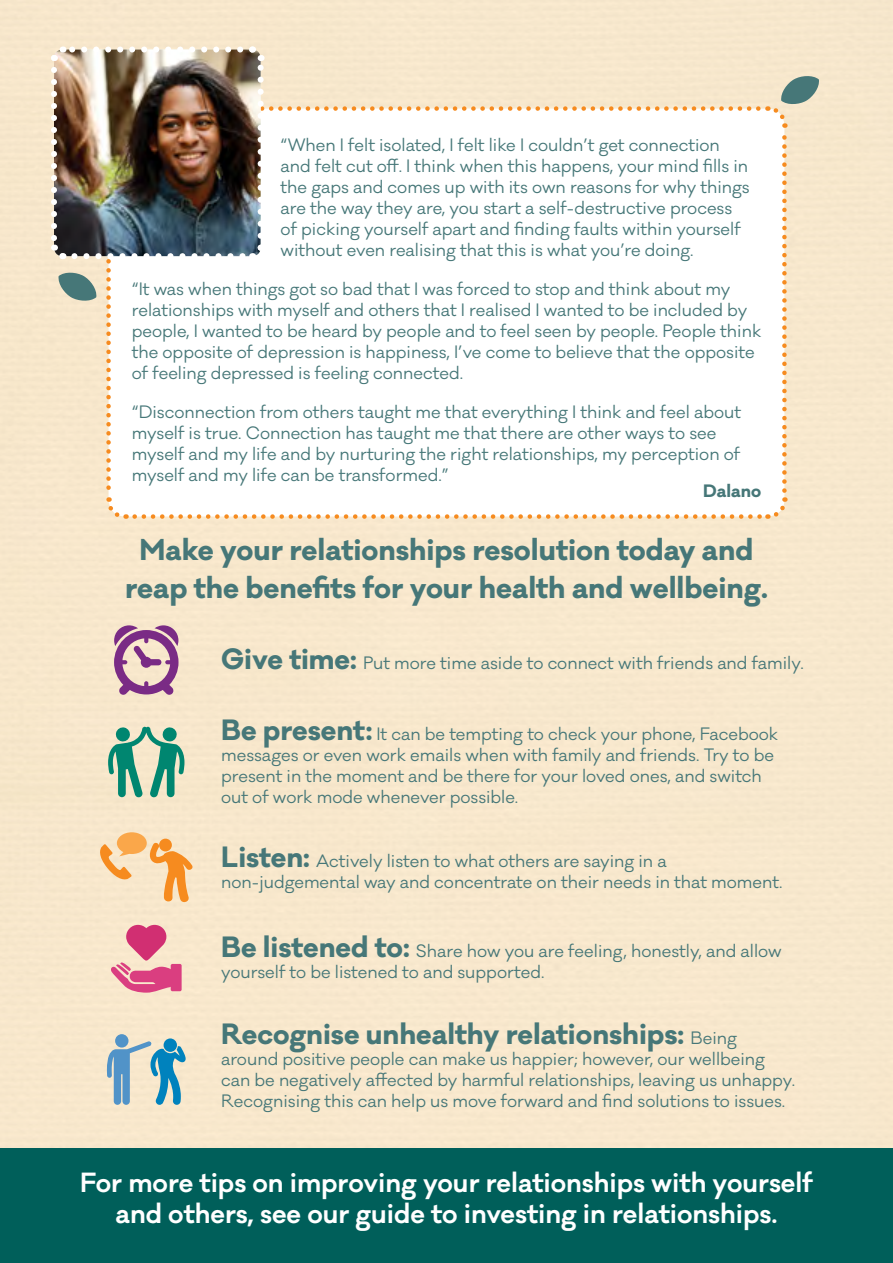
<style>
.page{position:relative;width:893px;height:1263px;background:#fff}
.page>*{position:absolute;margin:0;border:0;box-sizing:border-box;transform-origin:0 0}
.t1{font:700 27.75px/37.5px "Galano Classic";color:#467778;text-align:center}
.t2{font:700 27px "Galano Classic";color:#467778}
.t3{font:600 25.5px/31.5px "Galano Classic";color:#fff;text-align:center}
.t4{font:16.5px/21px "Galano Classic";color:#467778}
.t5{font:700 16.5px "Galano Classic";color:#467778}
.s1{font-weight:700;font-size:27px}
.s2{font-weight:400;font-size:16.5px}
</style>
<div class="page">
<div style="left:0;top:1148px;width:893px;height:115px;background:#005f5a"></div>
<svg style="left:114px;top:625px;width:65px;height:70px;background:#b98aa8"></svg>
<svg style="left:108px;top:726px;width:76px;height:72px;background:#85baa1"></svg>
<svg style="left:109px;top:925px;width:73px;height:68px;background:#e894a5"></svg>
<div style="left:115px;top:1034px;width:13px;height:13px;background:#5193c8;border-radius:50%"></div>
<svg style="left:107px;top:1041px;width:79px;height:64px;background:#9cbec7"></svg>
<div style="left:164px;top:1038px;width:13px;height:14px;background:#0082bd;border-radius:50%"></div>
<svg style="left:97px;top:832px;width:97px;height:72px;background:#f7ce9d"></svg>
<div style="left:159px;top:839px;width:13px;height:12px;background:#f68b1f;border-radius:50%"></div>
<svg style="left:48px;top:43px;width:772px;height:478px"></svg>
<p class="t4" style="left:281px;top:135px;width:471px">“When I felt isolated, I felt like I couldn’t get connection and felt cut off. I think when this happens, your mind fills in the gaps and comes up with its own reasons for why things are the way they are, you start a self-destructive process of picking yourself apart and finding faults within yourself without even realising that this is what you’re doing.</p>
<p class="t4" style="left:132px;top:279px;width:631px">“It was when things got so bad that I was forced to stop and think about my relationships with myself and others that I realised I wanted to be included by people, I wanted to be heard by people and to feel seen by people. People think the opposite of depression is happiness, I’ve come to believe that the opposite of feeling depressed is feeling connected.</p>
<p class="t4" style="left:132px;top:402px;width:611px">“Disconnection from others taught me that everything I think and feel about myself is true. Connection has taught me that there are other ways to see myself and my life and by nurturing the right relationships, my perception of myself and my life can be transformed.”</p>
<p class="t5" style="left:703px;top:480px;width:59px">Dalano</p>
<h1 class="t1" style="left:125px;top:531px;width:644px">Make your relationships resolution today and reap the benefits for your health and wellbeing.</h1>
<p class="t4" style="left:221px;top:653px;width:584px"><span class="s1">Give time:</span> Put more time aside to connect with friends and family.</p>
<p class="t4" style="left:221px;top:723px;width:559px"><span class="s1">Be present:</span> It can be tempting to check your phone, Facebook messages or even work emails when with family and friends. Try to be present in the moment and be there for your loved ones, and switch out of work mode whenever possible.</p>
<p class="t4" style="left:221px;top:851px;width:563px"><span class="s1">Listen:</span> Actively listen to what others are saying in a non-judgemental way and concentrate on their needs in that moment.</p>
<p class="t4" style="left:221px;top:941px;width:562px"><span class="s1">Be listened to:</span> Share how you are feeling, honestly, and allow yourself to be listened to and supported.</p>
<h2 class="t2" style="left:221px;top:1016px;width:517px">Recognise unhealthy relationships: <span class="s2">Being</span></h2>
<p class="t4" style="left:221px;top:1049px;width:575px">around positive people can make us happier; however, our wellbeing can be negatively affected by harmful relationships, leaving us unhappy.<br>Recognising this can help us move forward and find solutions to issues.</p>
<h3 class="t3" style="left:80px;top:1166px;width:734px">For more tips on improving your relationships with yourself and others, see our guide to investing in relationships.</h3>
</div>
